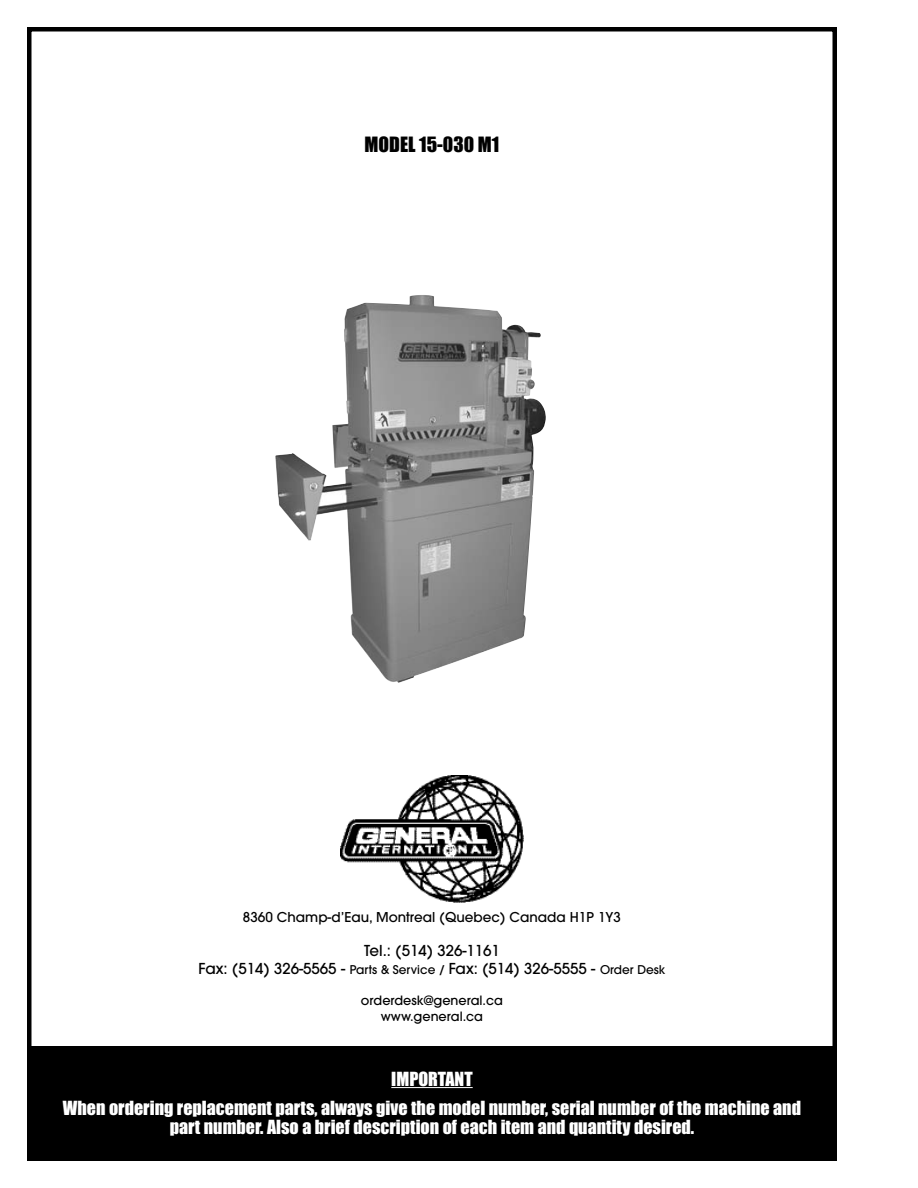
<style>
.page{position:relative;width:918px;height:1188px;background:#fff}
.page>*{position:absolute;margin:0;border:0;box-sizing:border-box;transform-origin:0 0}
.t1{font:19.5px "Impact";color:#000}
.t2{font:18px/29.2px "Impact";color:#fff;text-align:center}
.t3{font:500 15px/18px "Avant Garde";color:#000;text-align:center}
.t4{font:500 13.5px "Avant Garde";color:#000}
.t5{font:500 12.75px/15.3px "Avant Garde";color:#000;text-align:center}
.s1{font-size:12px}
</style>
<div class="page">
<div style="left:27px;top:1046px;width:810px;height:115px;background:#000"></div>
<img style="left:275px;top:295px;width:271px;height:388px">
<div style="left:27px;top:27px;width:810px;height:1134px;border:4px solid #000"></div>
<hr style="left:391px;top:1087px;width:55px;height:1px;background:#fff">
<svg style="left:446px;top:1087px;width:27px;height:1px"></svg>
<img style="left:340px;top:776px;width:184px;height:127px">
<p class="t1" style="left:365px;top:138px;width:136px">MODEL 15-030 M1</p>
<p class="t4" style="left:243px;top:912px;width:380px">8360 Champ-d’Eau, Montreal (Quebec) Canada H1P 1Y3</p>
<p class="t3" style="left:198px;top:943px;width:469px">Tel.: (514) 326-1161<br>Fax: (514) 326-5565 - <span class="s1">Parts &amp; Service /</span> Fax: (514) 326-5555 - <span class="s1">Order Desk</span></p>
<p class="t5" style="left:361px;top:994px;width:144px">orderdesk@general.ca www.general.ca</p>
<p class="t2" style="left:63px;top:1066px;width:740px">IMPORTANT<br>When ordering replacement parts, always give the model number, serial number of the machine and</p>
<p class="t2" style="left:170px;top:1114px;width:526px">part number. Also a brief description of each item and quantity desired.</p>
</div>
